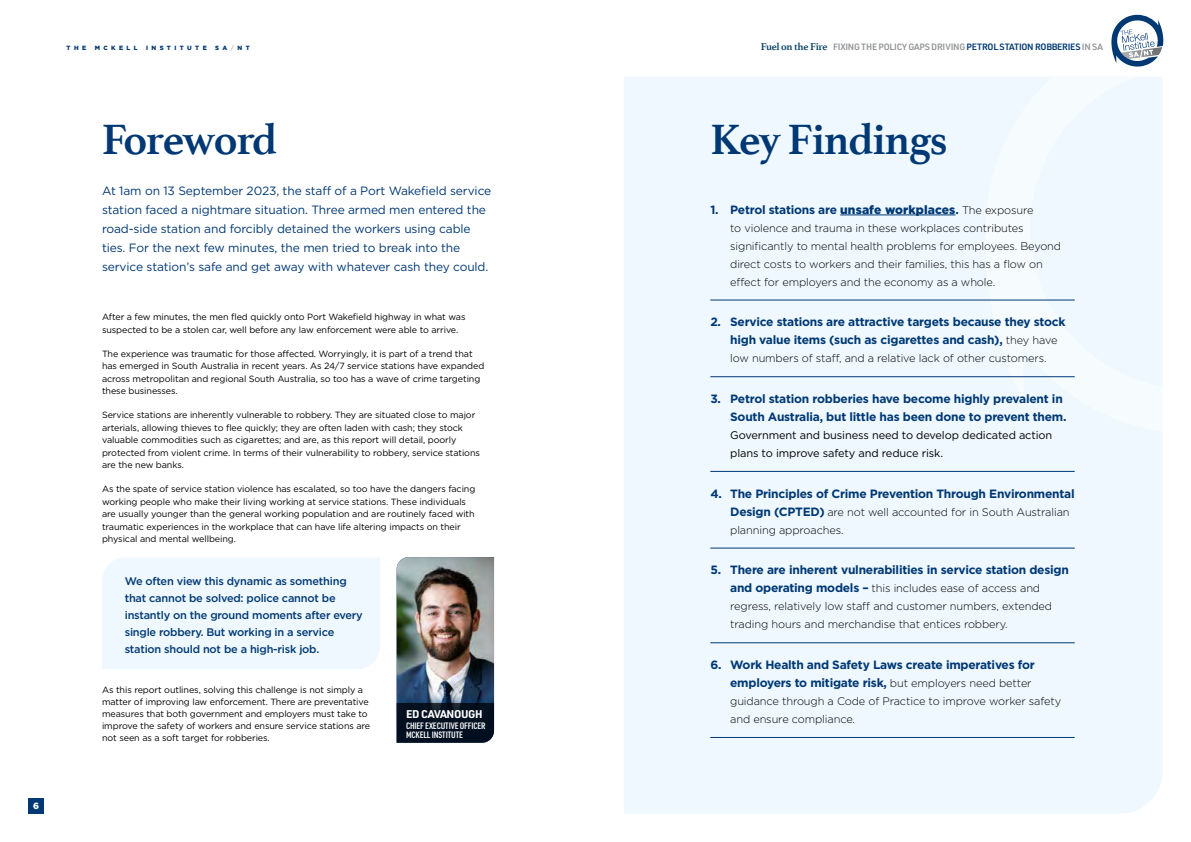
<style>
.page{position:relative;width:1191px;height:842px;background:#fff}
.page>*{position:absolute;margin:0;border:0;box-sizing:border-box;transform-origin:0 0}
.t1{font:700 44.5px "Athelas";letter-spacing:-.03em;color:#003874}
.t2{font:700 12px/18px "Gotham";letter-spacing:-.02em;color:#003874}
.t3{font:12px/19px "Gotham";letter-spacing:-.01em;color:#003874}
.t4{font:300 11px/18px "Gotham";letter-spacing:-.01em;color:#000}
.t5{font:500 11px/17px "Gotham";letter-spacing:-.02em;color:#003874}
.t6{font:11px/18px "Gotham";letter-spacing:-.01em;color:#000}
.t7{font:700 11px "URWDIN";letter-spacing:-.03em;color:#fff}
.t8{font:600 9.1px/9px "URWDIN Cond";letter-spacing:-.02em;color:#fff}
.t9{font:9px/12.5px "Gotham";letter-spacing:-.01em;color:#000}
.t10{font:600 9px "URWDIN";letter-spacing:-.03em;color:#939598}
.t11{font:900 9px "Gotham";color:#fff}
.t12{font:900 6.1px "Gotham";letter-spacing:.56em;color:#003874}
.s1{color:#c0c2c4}
.s2{font-family:"Athelas";font-weight:700;font-size:10.5px;color:#003f60}
.s3{color:#003874}
.s4{font-weight:900}
.s5{font-weight:300;font-size:11px;color:#000}
.s6{font-weight:700;font-size:12px;color:#003874}
</style>
<div class="page">
<div style="left:624px;top:77px;width:538px;height:737px;background:#eef8fe"></div>
<svg style="left:983px;top:14px;width:181px;height:422px"></svg>
<div style="left:968px;top:198px;width:56px;height:210px;background:#eef8fe"></div>
<div style="left:28px;top:798px;width:16px;height:16px;background:#003874"></div>
<svg style="left:1111px;top:15px;width:52px;height:52px"></svg>
<div style="left:102px;top:558px;width:278px;height:111px;background:#eef8fe"></div>
<img style="left:396px;top:557px;width:98px;height:186px">
<hr style="left:840px;top:215px;width:115px;height:1px;background:#003874">
<hr style="left:710px;top:300px;width:364px;height:1px;background:#003874">
<hr style="left:710px;top:377px;width:364px;height:1px;background:#003874">
<hr style="left:710px;top:471px;width:364px;height:1px;background:#003874">
<hr style="left:710px;top:548px;width:364px;height:1px;background:#003874">
<hr style="left:710px;top:643px;width:364px;height:1px;background:#003874">
<hr style="left:710px;top:737px;width:364px;height:1px;background:#003874">
<p class="t12" style="left:67px;top:43px;width:21px">THE</p>
<p class="t12" style="left:95px;top:43px;width:44px">MCKELL</p>
<p class="t12" style="left:146px;top:43px;width:62px">INSTITUTE</p>
<p class="t12" style="left:215px;top:43px;width:36px">SA<span class="s1">/</span>NT</p>
<p class="t11" style="left:33px;top:800px;width:7px">6</p>
<h1 class="t1" style="left:102px;top:103px;width:177px">Foreword</h1>
<p class="t3" style="left:102px;top:181px;width:391px">At 1am on 13 September 2023, the staff of a Port Wakefield service station faced a nightmare situation. Three armed men entered the road-side station and forcibly detained the workers using cable ties. For the next few minutes, the men tried to break into the service station’s safe and get away with whatever cash they could.</p>
<p class="t9" style="left:102px;top:311px;width:365px">After a few minutes, the men fled quickly onto Port Wakefield highway in what was suspected to be a stolen car, well before any law enforcement were able to arrive.</p>
<p class="t9" style="left:102px;top:347px;width:384px">The experience was traumatic for those affected. Worryingly, it is part of a trend that has emerged in South Australia in recent years. As 24/7 service stations have expanded across metropolitan and regional South Australia, so too has a wave of crime targeting these businesses.</p>
<p class="t9" style="left:102px;top:408px;width:379px">Service stations are inherently vulnerable to robbery. They are situated close to major arterials, allowing thieves to flee quickly; they are often laden with cash; they stock valuable commodities such as cigarettes; and are, as this report will detail, poorly protected from violent crime. In terms of their vulnerability to robbery, service stations are the new banks.</p>
<p class="t9" style="left:102px;top:482px;width:375px">As the spate of service station violence has escalated, so too have the dangers facing working people who make their living working at service stations. These individuals are usually younger than the general working population and are routinely faced with traumatic experiences in the workplace that can have life altering impacts on their physical and mental wellbeing.</p>
<p class="t5" style="left:125px;top:572px;width:240px">We often view this dynamic as something that cannot be solved: police cannot be instantly on the ground moments after every single robbery. But working in a service station should not be a high-risk job.</p>
<p class="t9" style="left:102px;top:683px;width:270px;line-height:12px">As this report outlines, solving this challenge is not simply a matter of improving law enforcement. There are preventative measures that both government and employers must take to improve the safety of workers and ensure service stations are not seen as a soft target for robberies.</p>
<p class="t7" style="left:406px;top:707px;width:78px">ED CAVANOUGH</p>
<p class="t8" style="left:406px;top:721px;width:81px">CHIEF EXECUTIVE OFFICER<br>MCKELL INSTITUTE</p>
<p class="t10" style="left:760px;top:41px;width:344px"><span class="s2">Fuel on the Fire</span> FIXING THE POLICY GAPS DRIVING <span class="s3">PETROL STATION ROBBERIES</span> IN SA</p>
<h1 class="t1" style="left:710px;top:103px;width:239px">Key Findings</h1>
<h2 class="t2" style="left:710px;top:200px;width:325px">1. Petrol stations are <span class="s4">unsafe workplaces</span>. <span class="s5">The exposure</span></h2>
<p class="t4" style="left:730px;top:219px;width:332px">to violence and trauma in these workplaces contributes significantly to mental health problems for employees. Beyond direct costs to workers and their families, this has a flow on effect for employers and the economy as a whole.</p>
<h2 class="t2" style="left:730px;top:313px;width:337px;text-indent:-20px">2. Service stations are attractive targets because they stock high value items (such as cigarettes and cash), <span class="s5">they have</span></h2>
<p class="t4" style="left:730px;top:349px;width:318px">low numbers of staff, and a relative lack of other customers.</p>
<h2 class="t2" style="left:730px;top:390px;width:338px;text-indent:-20px">3. Petrol station robberies have become highly prevalent in<br>South Australia, but little has been done to prevent them.</h2>
<p class="t6" style="left:730px;top:426px;width:324px">Government and business need to develop dedicated action plans to improve safety and reduce risk.</p>
<h2 class="t2" style="left:710px;top:484px;width:366px">4. The Principles of Crime Prevention Through Environmental</h2>
<p class="t4" style="left:730px;top:503px;width:341px"><span class="s6">Design (CPTED)</span> are not well accounted for in South Australian planning approaches.</p>
<h2 class="t2" style="left:710px;top:561px;width:360px">5. There are inherent vulnerabilities in service station design</h2>
<p class="t4" style="left:730px;top:579px;width:323px"><span class="s6">and operating models –</span> this includes ease of access and regress, relatively low staff and customer numbers, extended trading hours and merchandise that entices robbery.</p>
<h2 class="t2" style="left:710px;top:656px;width:326px;text-align:right">6. Work Health and Safety Laws create imperatives for employers to mitigate risk, <span class="s5">but employers need better</span></h2>
<p class="t4" style="left:730px;top:692px;width:333px">guidance through a Code of Practice to improve worker safety and ensure compliance.</p>
</div>
